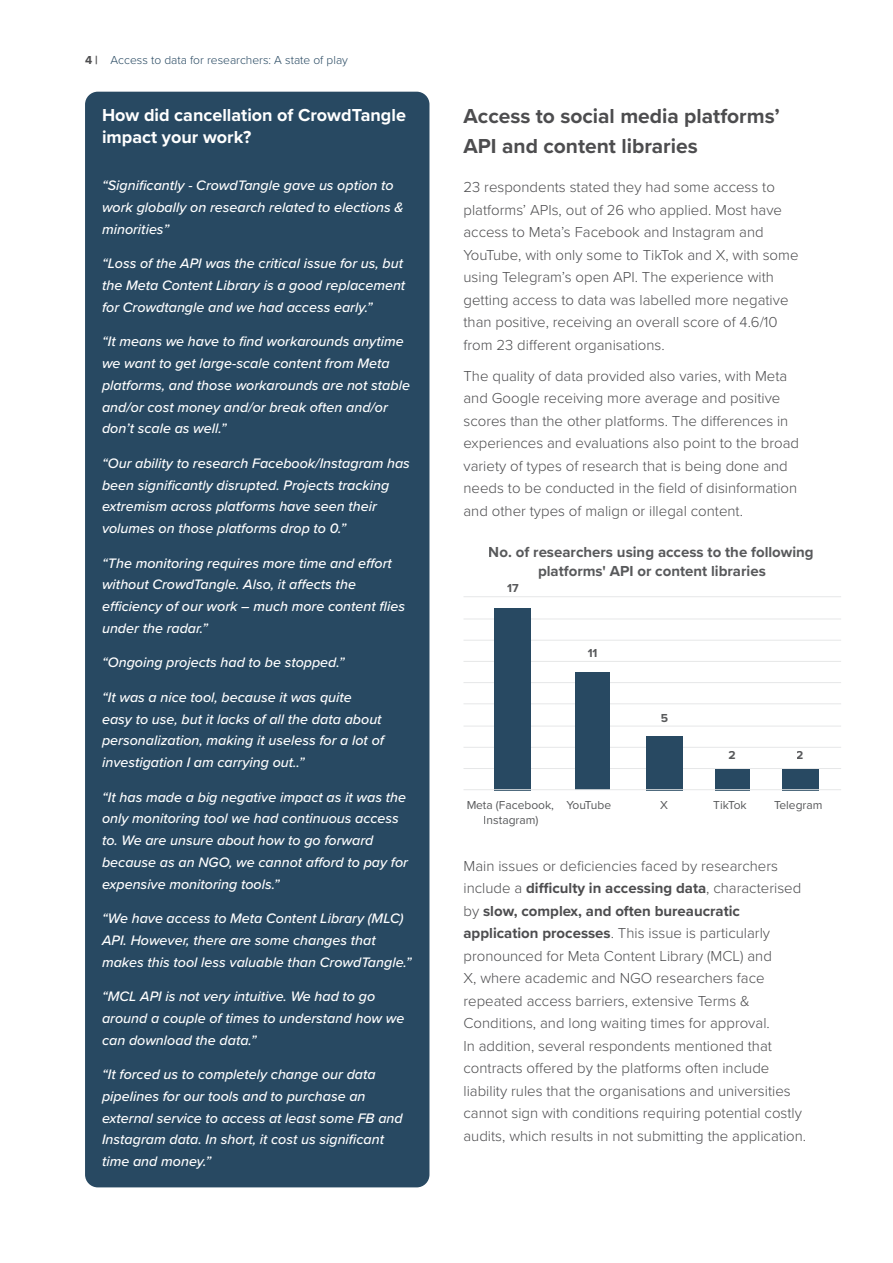
<style>
.page{position:relative;width:893px;height:1263px;background:#fff}
.page>*{position:absolute;margin:0;border:0;box-sizing:border-box;transform-origin:0 0}
.t1{font:700 21px/30px "Proxima Nova";color:#4d4d4f}
.t2{font:700 18px/22.5px "Proxima Nova";color:#fff}
.t3{font:300 15px/22.5px "Proxima Nova";color:#4d4d4f}
.t4{font:700 15px/19px "Proxima Nova";color:#58595b;text-align:center}
.t5{font:italic 500 14.25px/21.8px "Proxima Nova";color:#fff}
.t6{font:300 12px "Proxima Nova";color:#284962}
.t7{font:12px/14.9px "Proxima Nova";color:#58595b;text-align:center}
.t8{font:700 12px "Proxima Nova";color:#58595b}
.t9{font:12px "Proxima Nova";letter-spacing:-.045em;color:#58595b}
.s1{font-weight:700;color:#4d4d4f}
.s2{font-weight:700}
</style>
<div class="page">
<div style="left:85px;top:92px;width:344px;height:1095px;background:#284962;border-radius:13px"></div>
<hr style="left:463px;top:596px;width:378px;height:1px;background:#e6e7e8">
<hr style="left:463px;top:619px;width:378px;height:1px;background:#e6e7e8">
<hr style="left:463px;top:640px;width:378px;height:1px;background:#e6e7e8">
<hr style="left:463px;top:661px;width:378px;height:1px;background:#e6e7e8">
<hr style="left:463px;top:682px;width:378px;height:1px;background:#e6e7e8">
<hr style="left:463px;top:703px;width:378px;height:1px;background:#e6e7e8">
<hr style="left:463px;top:726px;width:378px;height:1px;background:#e6e7e8">
<hr style="left:463px;top:747px;width:378px;height:1px;background:#e6e7e8">
<hr style="left:463px;top:768px;width:378px;height:1px;background:#e6e7e8">
<div style="left:495px;top:608px;width:36px;height:182px;background:#284962"></div>
<div style="left:574px;top:672px;width:35px;height:118px;background:#284962"></div>
<div style="left:646px;top:736px;width:36px;height:54px;background:#284962"></div>
<div style="left:715px;top:769px;width:35px;height:21px;background:#284962"></div>
<div style="left:782px;top:769px;width:36px;height:21px;background:#284962"></div>
<hr style="left:463px;top:789px;width:378px;height:1px;background:#e6e7e8">
<p class="t6" style="left:85px;top:51px;width:264px"><span class="s1">4 |</span> Access to data for researchers: A state of play</p>
<p class="t2" style="left:102px;top:103px;width:305px">How did cancellation of CrowdTangle impact your work?</p>
<p class="t5" style="left:102px;top:174px;width:303px">“Significantly - CrowdTangle gave us option to work globally on research related to elections &amp; minorities”</p>
<p class="t5" style="left:102px;top:252px;width:305px">“Loss of the API was the critical issue for us, but the Meta Content Library is a good replacement for Crowdtangle and we had access early.”</p>
<p class="t5" style="left:102px;top:330px;width:309px">“It means we have to find workarounds anytime we want to get large-scale content from Meta platforms, and those workarounds are not stable and/or cost money and/or break often and/or don’t scale as well.”</p>
<p class="t5" style="left:102px;top:452px;width:309px">“Our ability to research Facebook/Instagram has been significantly disrupted. Projects tracking extremism across platforms have seen their volumes on those platforms drop to 0.”</p>
<p class="t5" style="left:102px;top:551px;width:305px">“The monitoring requires more time and effort without CrowdTangle. Also, it affects the efficiency of our work – much more content flies under the radar.”</p>
<p class="t5" style="left:102px;top:651px;width:244px">“Ongoing projects had to be stopped.”</p>
<p class="t5" style="left:102px;top:686px;width:283px">“It was a nice tool, because it was quite easy to use, but it lacks of all the data about personalization, making it useless for a lot of investigation I am carrying out..”</p>
<p class="t5" style="left:102px;top:785px;width:308px">“It has made a big negative impact as it was the only monitoring tool we had continuous access to. We are unsure about how to go forward because as an NGO, we cannot afford to pay for expensive monitoring tools.”</p>
<p class="t5" style="left:102px;top:907px;width:311px">“We have access to Meta Content Library (MLC)<br>API. However, there are some changes that makes this tool less valuable than CrowdTangle.”</p>
<p class="t5" style="left:102px;top:985px;width:304px">“MCL API is not very intuitive. We had to go around a couple of times to understand how we can download the data.”</p>
<p class="t5" style="left:102px;top:1063px;width:302px">“It forced us to completely change our data pipelines for our tools and to purchase an external service to access at least some FB and Instagram data. In short, it cost us significant time and money.”</p>
<h1 class="t1" style="left:463px;top:100px;width:318px">Access to social media platforms’<br>API and content libraries</h1>
<p class="t3" style="left:463px;top:175px;width:336px">23 respondents stated they had some access to platforms’ APIs, out of 26 who applied. Most have access to Meta’s Facebook and Instagram and YouTube, with only some to TikTok and X, with some using Telegram’s open API. The experience with getting access to data was labelled more negative than positive, receiving an overall score of 4.6/10 from 23 different organisations.</p>
<p class="t3" style="left:463px;top:364px;width:337px">The quality of data provided also varies, with Meta and Google receiving more average and positive scores than the other platforms. The differences in experiences and evaluations also point to the broad variety of types of research that is being done and needs to be conducted in the field of disinformation and other types of malign or illegal content.</p>
<p class="t4" style="left:489px;top:542px;width:327px">No. of researchers using access to the following platforms' API or content libraries</p>
<p class="t8" style="left:507px;top:579px;width:13px">17</p>
<p class="t8" style="left:588px;top:644px;width:11px">11</p>
<p class="t8" style="left:661px;top:709px;width:9px">5</p>
<p class="t8" style="left:728px;top:746px;width:9px">2</p>
<p class="t8" style="left:797px;top:746px;width:9px">2</p>
<p class="t7" style="left:466px;top:797px;width:89px">Meta (Facebook,<br>Instagram)</p>
<p class="t9" style="left:566px;top:796px;width:46px">YouTube</p>
<p class="t7" style="left:660px;top:797px;width:9px">X</p>
<p class="t7" style="left:713px;top:797px;width:35px">TikTok</p>
<p class="t7" style="left:774px;top:797px;width:50px">Telegram</p>
<p class="t3" style="left:463px;top:853px;width:344px">Main issues or deficiencies faced by researchers include a <span class="s2">difficulty in accessing data</span>, characterised by <span class="s2">slow, complex, and often bureaucratic application processes</span>. This issue is particularly pronounced for Meta Content Library (MCL) and<br>X, where academic and NGO researchers face repeated access barriers, extensive Terms &amp; Conditions, and long waiting times for approval.<br>In addition, several respondents mentioned that contracts offered by the platforms often include liability rules that the organisations and universities cannot sign with conditions requiring potential costly audits, which results in not submitting the application.</p>
</div>
